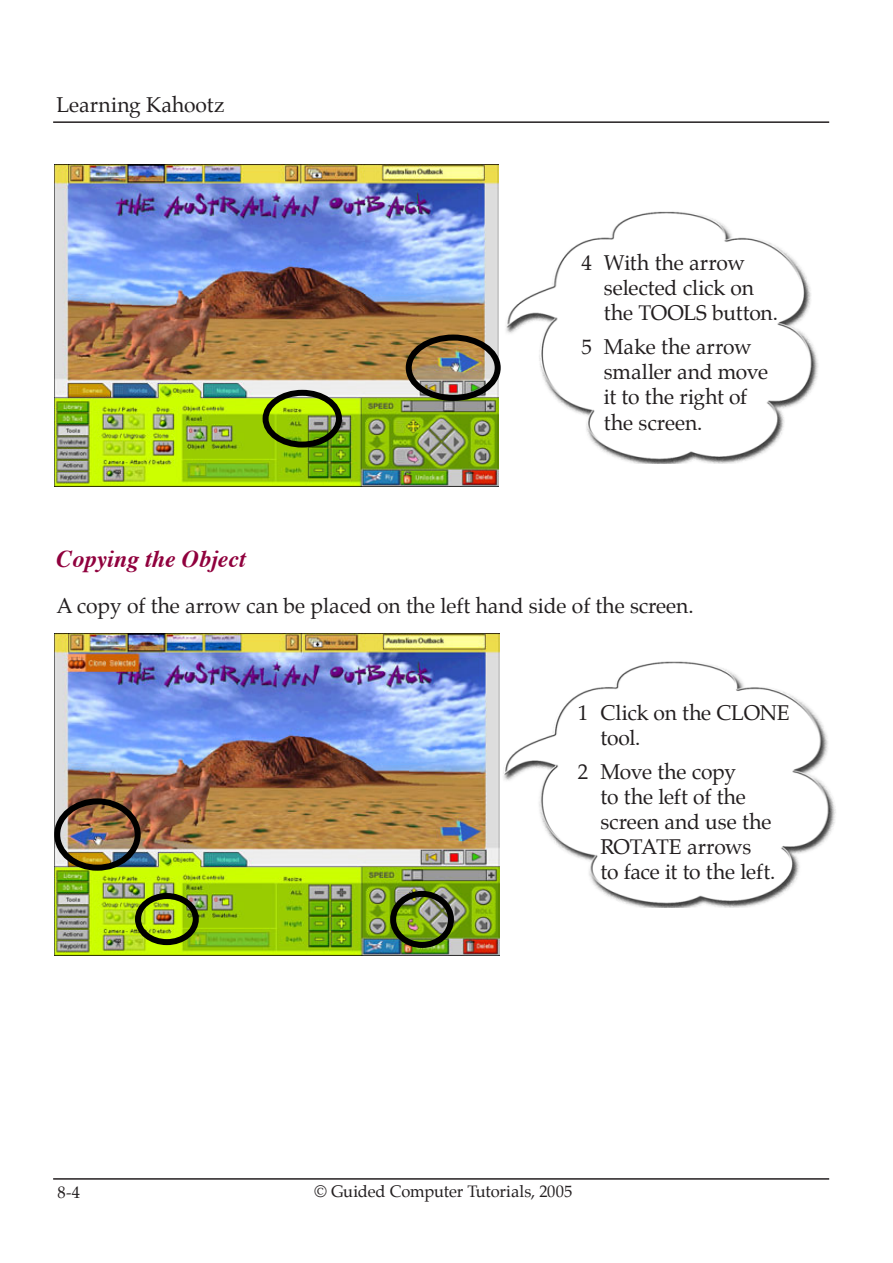
<style>
.page{position:relative;width:893px;height:1263px;background:#fff}
.page>*{position:absolute;margin:0;border:0;box-sizing:border-box;transform-origin:0 0}
.t1{font:italic 700 24px "Times";color:#90003d}
.t2{font:21px/25.2px "Palatino";color:#231f20}
.t3{font:16.5px "Palatino";letter-spacing:-.01em;color:#231f20}
</style>
<div class="page">
<hr style="left:53px;top:1178px;width:776px;height:2px;background:#231f20">
<hr style="left:53px;top:121px;width:776px;height:2px;background:#231f20">
<img style="left:499px;top:211px;width:319px;height:252px">
<img style="left:54px;top:165px;width:445px;height:321px">
<div style="left:406px;top:334px;width:95px;height:67px;border:6px solid #000;border-radius:50%"></div>
<img style="left:499px;top:658px;width:337px;height:250px">
<img style="left:54px;top:634px;width:445px;height:321px">
<div style="left:54px;top:798px;width:87px;height:73px;border:6px solid #000;border-radius:50%"></div>
<div style="left:263px;top:390px;width:79px;height:58px;border:6px solid #000;border-radius:50%"></div>
<div style="left:135px;top:893px;width:64px;height:52px;border:6px solid #000;border-radius:50%"></div>
<div style="left:390px;top:891px;width:64px;height:57px;border:6px solid #000;border-radius:50%"></div>
<p class="t2" style="left:57px;top:94px;width:169px">Learning Kahootz</p>
<p class="t2" style="left:604px;top:252px;width:175px;text-indent:-22px">4 With the arrow selected click on the TOOLS button.</p>
<p class="t2" style="left:604px;top:336px;width:166px;text-indent:-22px">5 Make the arrow smaller and move it to the right of the screen.</p>
<p class="t1" style="left:56px;top:536px;width:191px">Copying the Object</p>
<p class="t2" style="left:56px;top:595px;width:639px">A copy of the arrow can be placed on the left hand side of the screen.</p>
<p class="t2" style="left:600px;top:702px;width:191px;text-indent:-22px">1 Click on the CLONE tool.</p>
<p class="t2" style="left:600px;top:760px;width:176px;text-indent:-22px">2 Move the copy<br>to the left of the screen and use the<br>ROTATE arrows<br>to face it to the left.</p>
<p class="t3" style="left:58px;top:1181px;width:24px">8-4</p>
<p class="t3" style="left:315px;top:1180px;width:259px">© Guided Computer Tutorials, 2005</p>
</div>
